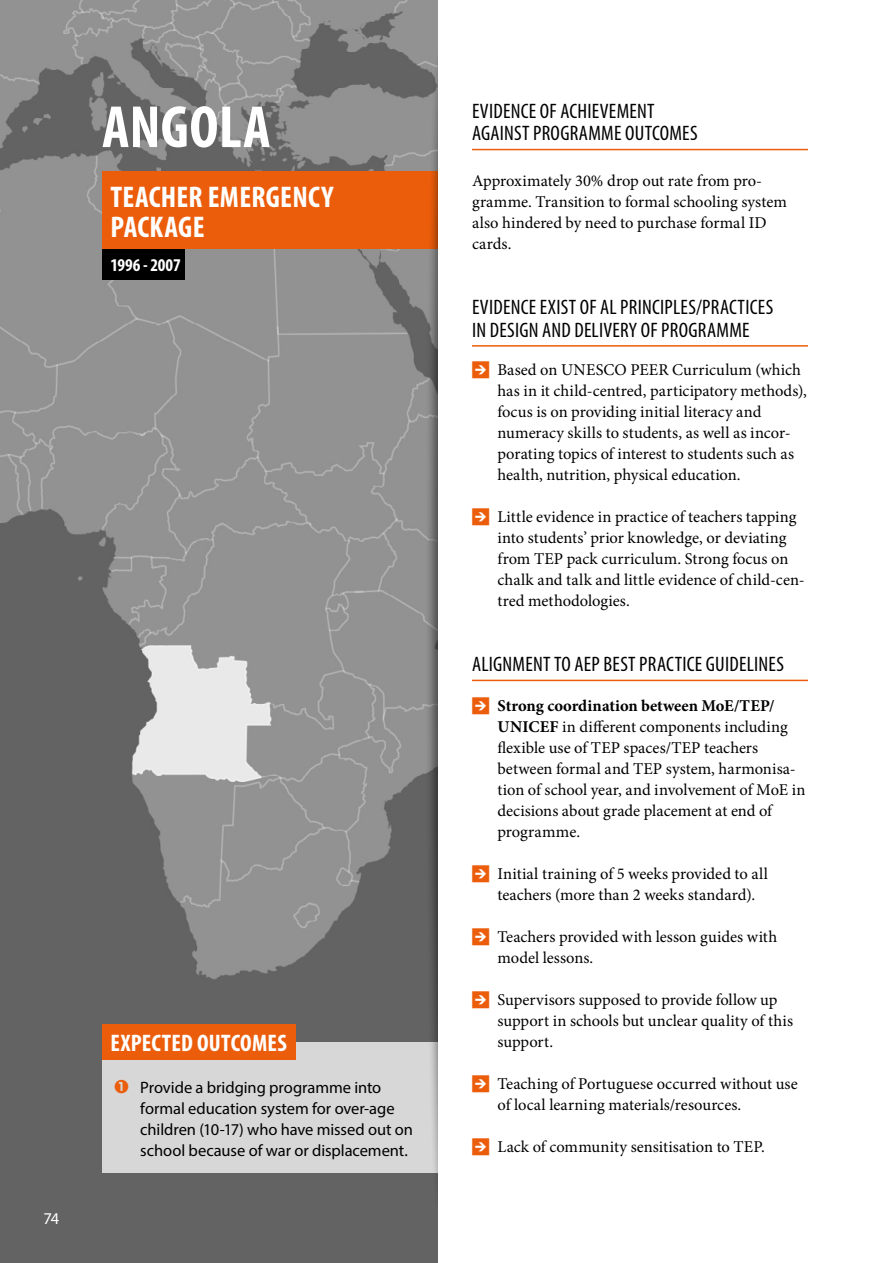
<style>
.page{position:relative;width:893px;height:1263px;background:#fff}
.page>*{position:absolute;margin:0;border:0;box-sizing:border-box;transform-origin:0 0}
.t1{font:700 condensed 60px "Myriad Pro";letter-spacing:.005em;color:#fff}
.t2{font:700 condensed 30px/30px "Myriad Pro";letter-spacing:.01em;color:#fff}
.t3{font:700 condensed 24px "Myriad Pro";letter-spacing:.01em;color:#fff}
.t4{font:condensed 21px/22.5px "Myriad Pro";letter-spacing:.01em;color:#000}
.t5{font:700 condensed 18px "Myriad Pro";letter-spacing:-.01em;color:#fff}
.t6{font:16.5px/21px "Minion Pro";color:#000}
.t7{font:16.5px/21px "Myriad Pro";letter-spacing:-.005em;color:#000}
.t8{font:16.5px "Myriad Pro";color:#fff}
.s1{font-family:"Circled";color:#eb5d0b}
.s2{font-family:"Arrowstfb";color:#eb5d0b}
.s3{font-weight:700}
</style>
<div class="page">
<img style="left:0;top:0;width:438px;height:1263px">
<div style="left:102px;top:172px;width:344px;height:77px;background:#eb5d0b"></div>
<div style="left:102px;top:249px;width:83px;height:31px;background:#000"></div>
<div style="left:102px;top:1042px;width:336px;height:131px;background:#d7d7d7"></div>
<div style="left:102px;top:1024px;width:193px;height:35px;background:#eb5d0b"></div>
<div style="left:424px;top:49px;width:40px;height:1165px;background:#000;opacity:.5"></div>
<div style="left:438px;top:0;width:34px;height:1263px;background:#fff"></div>
<hr style="left:472px;top:149px;width:336px;height:1px;background:#eb5d0b">
<hr style="left:472px;top:345px;width:336px;height:2px;background:#eb5d0b">
<hr style="left:472px;top:680px;width:336px;height:1px;background:#eb5d0b">
<h1 class="t1" style="left:102px;top:90px;width:170px">ANGOLA</h1>
<h2 class="t2" style="left:111px;top:181px;width:224px">TEACHER EMERGENCY<br>PACKAGE</h2>
<p class="t5" style="left:111px;top:254px;width:72px">1996 - 2007</p>
<p class="t8" style="left:44px;top:1208px;width:17px">74</p>
<h3 class="t3" style="left:111px;top:1028px;width:178px">EXPECTED OUTCOMES</h3>
<p class="t7" style="left:140px;top:1077px;width:274px;text-indent:-26px"><span class="s1">1</span> Provide a bridging programme into formal education system for over-age children (10-17) who have missed out on school because of war or displacement.</p>
<p class="t4" style="left:472px;top:99px;width:227px">EVIDENCE OF ACHIEVEMENT<br>AGAINST PROGRAMME OUTCOMES</p>
<p class="t6" style="left:472px;top:170px;width:316px">Approximately 30% drop out rate from pro&shy;gramme. Transition to formal schooling system also hindered by need to purchase formal ID cards.</p>
<p class="t4" style="left:472px;top:296px;width:303px">EVIDENCE EXIST OF AL PRINCIPLES/PRACTICES<br>IN DESIGN AND DELIVERY OF PROGRAMME</p>
<p class="t6" style="left:497px;top:359px;width:311px;text-indent:-26px"><span class="s2">B</span> Based on UNESCO PEER Curriculum (which has in it child-centred, participatory methods), focus is on providing initial literacy and numeracy skills to students, as well as incor&shy;porating topics of interest to students such as health, nutrition, physical education.</p>
<p class="t6" style="left:497px;top:506px;width:309px;text-indent:-26px"><span class="s2">B</span> Little evidence in practice of teachers tapping into students’ prior knowledge, or deviating from TEP pack curriculum. Strong focus on chalk and talk and little evidence of child-cen&shy;tred methodologies.</p>
<p class="t4" style="left:472px;top:653px;width:314px">ALIGNMENT TO AEP BEST PRACTICE GUIDELINES</p>
<p class="t6" style="left:497px;top:695px;width:310px;text-indent:-26px"><span class="s2">B</span> <span class="s3">Strong coordination between MoE/TEP/ UNICEF</span> in different components including flexible use of TEP spaces/TEP teachers between formal and TEP system, harmonisa&shy;tion of school year, and involvement of MoE in decisions about grade placement at end of programme.</p>
<p class="t6" style="left:497px;top:863px;width:272px;text-indent:-26px"><span class="s2">B</span> Initial training of 5 weeks provided to all teachers (more than 2 weeks standard).</p>
<p class="t6" style="left:497px;top:926px;width:281px;text-indent:-26px"><span class="s2">B</span> Teachers provided with lesson guides with model lessons.</p>
<p class="t6" style="left:497px;top:989px;width:297px;text-indent:-26px"><span class="s2">B</span> Supervisors supposed to provide follow up support in schools but unclear quality of this support.</p>
<p class="t6" style="left:497px;top:1073px;width:302px;text-indent:-26px"><span class="s2">B</span> Teaching of Portuguese occurred without use of local learning materials/resources.</p>
<p class="t6" style="left:472px;top:1136px;width:294px"><span class="s2">B</span> Lack of community sensitisation to TEP.</p>
</div>
